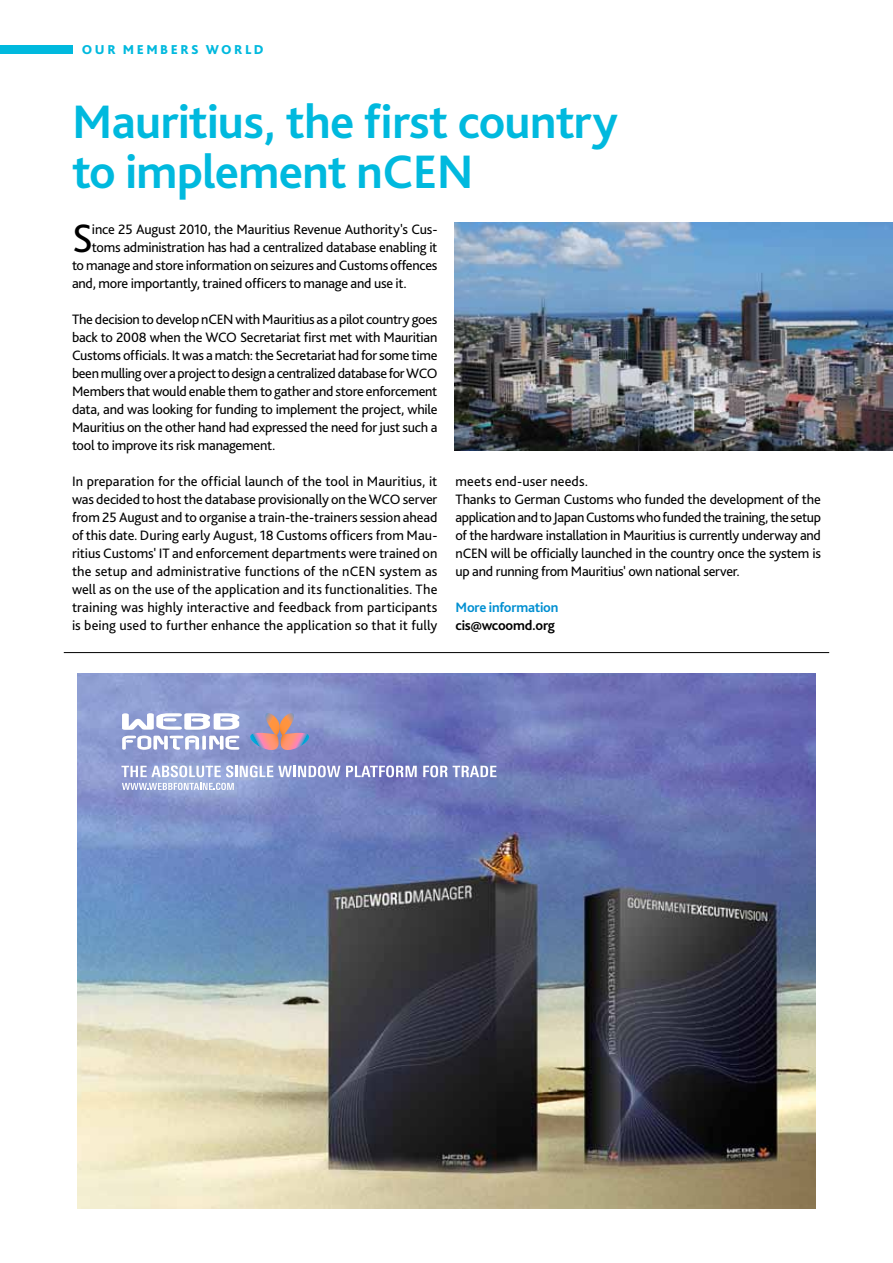
<style>
.page{position:relative;width:893px;height:1263px;background:#fff}
.page>*{position:absolute;margin:0;border:0;box-sizing:border-box;transform-origin:0 0}
.t1{font:700 49.2px/49.2px "Bliss Pro";letter-spacing:-.015em;color:#00b9de}
.t2{font:41.55px "Bliss Pro";color:#000}
.t3{font:14.25px/18px "Bliss Pro";letter-spacing:-.015em;color:#000;text-align:justify}
.t4{font:700 14.25px "Bliss Pro";letter-spacing:-.015em;color:#008fd1}
.t5{font:700 14.25px "Bliss Pro";letter-spacing:-.015em;color:#000}
.t6{font:800 13.5px "Bliss Pro";letter-spacing:.185em;color:#00b9de}
</style>
<div class="page">
<img style="left:78px;top:673px;width:737px;height:536px">
<svg style="left:121px;top:765px;width:219px;height:12px"></svg>
<svg style="left:346px;top:765px;width:71px;height:12px"></svg>
<svg style="left:423px;top:765px;width:24px;height:12px"></svg>
<svg style="left:453px;top:766px;width:43px;height:11px"></svg>
<svg style="left:122px;top:783px;width:112px;height:7px"></svg>
<svg style="left:248px;top:713px;width:63px;height:45px;background:#a891ac"></svg>
<svg style="left:122px;top:713px;width:117px;height:37px"></svg>
<hr style="left:64px;top:652px;width:765px;height:1px;background:#000">
<img style="left:454px;top:223px;width:439px;height:227px">
<div style="left:0;top:45px;width:72px;height:9px;background:#00b9de"></div>
<p class="t6" style="left:82px;top:41px;width:137px">OUR MEMBERS WORLD</p>
<h1 class="t1" style="left:72px;top:96px;width:548px">Mauritius, the first country to implement nCEN</h1>
<h2 class="t2" style="left:72px;top:212px;width:22px">S</h2>
<p class="t3" style="left:92px;top:220px;width:347px">ince 25 August 2010, the Mauritius Revenue Authority's Cus-</p>
<p class="t3" style="left:92px;top:238px;width:347px">toms administration has had a centralized database enabling it</p>
<p class="t3" style="left:72px;top:256px;width:367px">to manage and store information on seizures and Customs offences</p>
<p class="t3" style="left:72px;top:274px;width:336px">and, more importantly, trained officers to manage and use it.</p>
<p class="t3" style="left:72px;top:310px;width:367px">The decision to develop nCEN with Mauritius as a pilot country goes back to 2008 when the WCO Secretariat first met with Mauritian Customs officials. It was a match: the Secretariat had for some time been mulling over a project to design a centralized database for WCO Members that would enable them to gather and store enforcement data, and was looking for funding to implement the project, while Mauritius on the other hand had expressed the need for just such a tool to improve its risk management.</p>
<p class="t3" style="left:72px;top:472px;width:367px">In preparation for the official launch of the tool in Mauritius, it was decided to host the database provisionally on the WCO server from 25 August and to organise a train-the-trainers session ahead of this date. During early August, 18 Customs officers from Mau&shy;ritius Customs' IT and enforcement departments were trained on the setup and administrative functions of the nCEN system as well as on the use of the application and its functionalities. The training was highly interactive and feedback from participants is being used to further enhance the application so that it fully</p>
<p class="t3" style="left:455px;top:472px;width:367px;text-align:left">meets end-user needs.<br>Thanks to German Customs who funded the development of the application and to Japan Customs who funded the training, the setup of the hardware installation in Mauritius is currently underway and nCEN will be officially launched in the country once the system is up and running from Mauritius' own national server.</p>
<p class="t4" style="left:455px;top:598px;width:104px">More information</p>
<p class="t5" style="left:455px;top:616px;width:101px">cis@wcoomd.org</p>
</div>
